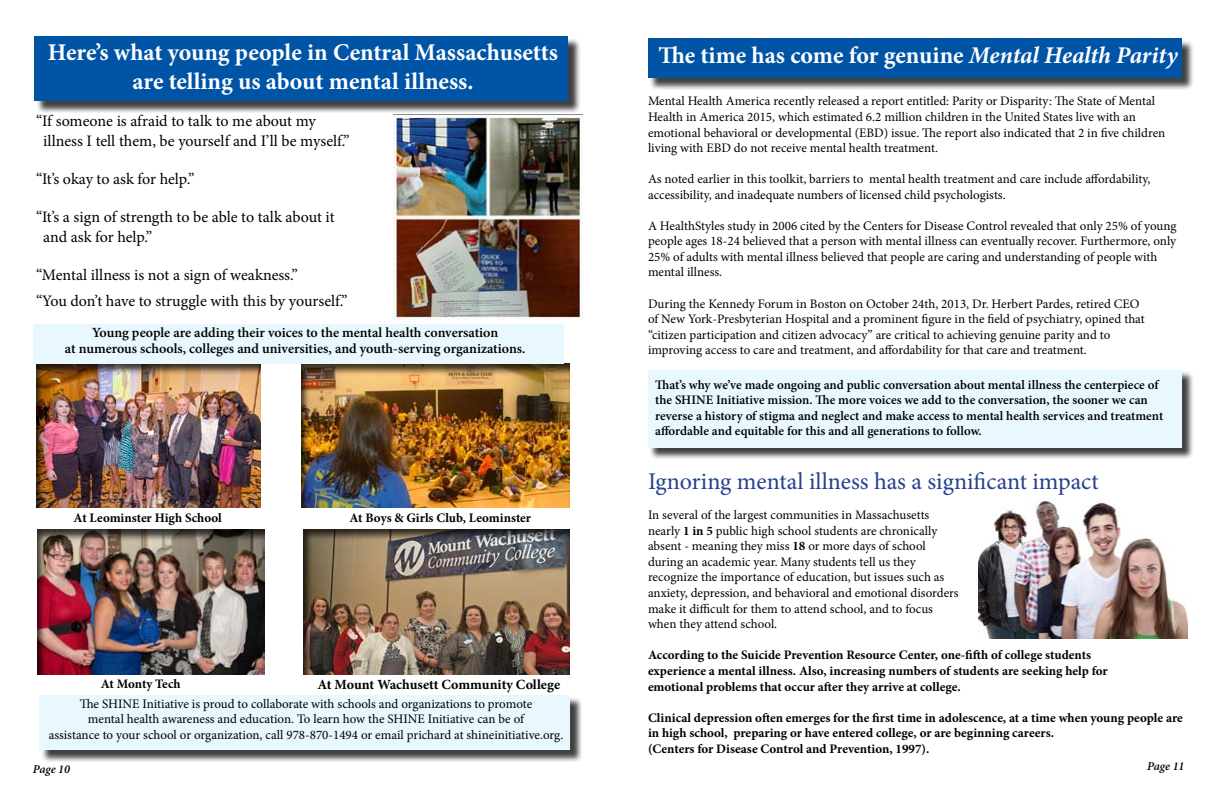
<style>
.page{position:relative;width:1224px;height:792px;background:#fff}
.page>*{position:absolute;margin:0;border:0;box-sizing:border-box;transform-origin:0 0}
.t1{font:700 24px/28.8px "Minion Pro";color:#fff;text-align:center}
.t2{font:24px "Minion Pro";color:#25408f}
.t3{font:16px/19.2px "Minion Pro";letter-spacing:-.005em;color:#000}
.t4{font:600 14px/16.8px "Minion Pro";color:#000;text-align:center}
.t5{font:700 14px "Minion Pro";color:#000}
.t6{font:13px/15.6px "Minion Pro";color:#000}
.t7{font:700 13px/15.6px "Minion Pro";color:#000}
.t8{font:600 13px/15.6px "Minion Pro";color:#000}
.t9{font:italic 600 12px "Minion Pro";letter-spacing:-.005em;color:#000}
.s1{font-style:italic}
.s2{font-weight:700}
</style>
<div class="page">
<div style="left:36px;top:37px;width:545px;height:76px;background:#000;opacity:.75"></div>
<div style="left:34px;top:36px;width:534px;height:65px;background:#0054a6"></div>
<div style="left:27px;top:362px;width:242px;height:146px;background:#000;opacity:.75"></div>
<div style="left:29px;top:529px;width:249px;height:146px;background:#000;opacity:.75"></div>
<div style="left:293px;top:363px;width:285px;height:146px;background:#000;opacity:.75"></div>
<div style="left:33px;top:324px;width:531px;height:40px;background:#e9f7fe"></div>
<div style="left:41px;top:696px;width:541px;height:66px;background:#000;opacity:.75"></div>
<div style="left:39px;top:695px;width:531px;height:55px;background:#e9f7fe"></div>
<div style="left:293px;top:529px;width:284px;height:146px;background:#000;opacity:.75"></div>
<div style="left:650px;top:39px;width:545px;height:51px;background:#000;opacity:.75"></div>
<div style="left:648px;top:38px;width:534px;height:40px;background:#0054a6"></div>
<img style="left:978px;top:498px;width:210px;height:141px">
<div style="left:650px;top:371px;width:545px;height:89px;background:#000;opacity:.75"></div>
<div style="left:648px;top:370px;width:534px;height:78px;background:#e9f7fe"></div>
<img style="left:394px;top:115px;width:188px;height:204px">
<h1 class="t1" style="left:48px;top:38px;width:512px">Here’s what young people in Central Massachusetts are telling us about mental illness.</h1>
<p class="t3" style="left:43px;top:112px;width:308px;text-indent:-7px">“If someone is afraid to talk to me about my illness I tell them, be yourself and I’ll be myself.”</p>
<p class="t3" style="left:36px;top:169px;width:160px">“It’s okay to ask for help.”</p>
<p class="t3" style="left:43px;top:208px;width:293px;text-indent:-7px">“It’s a sign of strength to be able to talk about it and ask for help.”</p>
<p class="t3" style="left:36px;top:262px;width:313px;line-height:26.4px">“Mental illness is not a sign of weakness.”<br>“You don’t have to struggle with this by yourself.”</p>
<p class="t4" style="left:65px;top:324px;width:462px">Young people are adding their voices to the mental health conversation<br>at numerous schools, colleges and universities, and youth-serving organizations.</p>
<p class="t7" style="left:74px;top:510px;width:150px">At Leominster High School</p>
<p class="t7" style="left:350px;top:510px;width:183px">At Boys &amp; Girls Club, Leominster</p>
<p class="t7" style="left:101px;top:676px;width:81px">At Monty Tech</p>
<p class="t5" style="left:317px;top:674px;width:244px">At Mount Wachusett Community College</p>
<p class="t6" style="left:49px;top:696px;width:516px;text-align:center">The SHINE Initiative is proud to collaborate with schools and organizations to promote<br>mental health awareness and education. To learn how the SHINE Initiative can be of<br>assistance to your school or organization, call 978-870-1494 or email prichard at shineinitiative.org.</p>
<h1 class="t1" style="left:658px;top:41px;width:521px">The time has come for genuine <span class="s1">Mental Health Parity</span></h1>
<p class="t6" style="left:648px;top:94px;width:519px">Mental Health America recently released a report entitled: Parity or Disparity: The State of Mental Health in America 2015, which estimated 6.2 million children in the United States live with an emotional behavioral or developmental (EBD) issue. The report also indicated that 2 in five children living with EBD do not receive mental health treatment.</p>
<p class="t6" style="left:648px;top:172px;width:504px">As noted earlier in this toolkit, barriers to mental health treatment and care include affordability, accessibility, and inadequate numbers of licensed child psychologists.</p>
<p class="t6" style="left:648px;top:218px;width:530px">A HealthStyles study in 2006 cited by the Centers for Disease Control revealed that only 25% of young people ages 18-24 believed that a person with mental illness can eventually recover. Furthermore, only 25% of adults with mental illness believed that people are caring and understanding of people with mental illness.</p>
<p class="t6" style="left:648px;top:296px;width:498px">During the Kennedy Forum in Boston on October 24th, 2013, Dr. Herbert Pardes, retired CEO of New York-Presbyterian Hospital and a prominent figure in the field of psychiatry, opined that “citizen participation and citizen advocacy” are critical to achieving genuine parity and to improving access to care and treatment, and affordability for that care and treatment.</p>
<p class="t8" style="left:655px;top:377px;width:510px">That’s why we’ve made ongoing and public conversation about mental illness the centerpiece of the SHINE Initiative mission. The more voices we add to the conversation, the sooner we can reverse a history of stigma and neglect and make access to mental health services and treatment affordable and equitable for this and all generations to follow.</p>
<h1 class="t2" style="left:648px;top:465px;width:452px">Ignoring mental illness has a significant impact</h1>
<p class="t6" style="left:648px;top:507px;width:312px">In several of the largest communities in Massachusetts nearly <span class="s2">1 in 5</span> public high school students are chronically absent - meaning they miss <span class="s2">18</span> or more days of school during an academic year. Many students tell us they recognize the importance of education, but issues such as anxiety, depression, and behavioral and emotional disorders make it difficult for them to attend school, and to focus when they attend school.</p>
<p class="t7" style="left:648px;top:647px;width:461px">According to the Suicide Prevention Resource Center, one-fifth of college students experience a mental illness. Also, increasing numbers of students are seeking help for emotional problems that occur after they arrive at college.</p>
<p class="t7" style="left:648px;top:710px;width:536px">Clinical depression often emerges for the first time in adolescence, at a time when young people are in high school, preparing or have entered college, or are beginning careers.<br>(Centers for Disease Control and Prevention, 1997).</p>
<p class="t9" style="left:33px;top:761px;width:39px">Page 10</p>
<p class="t9" style="left:1147px;top:757px;width:39px">Page 11</p>
</div>
